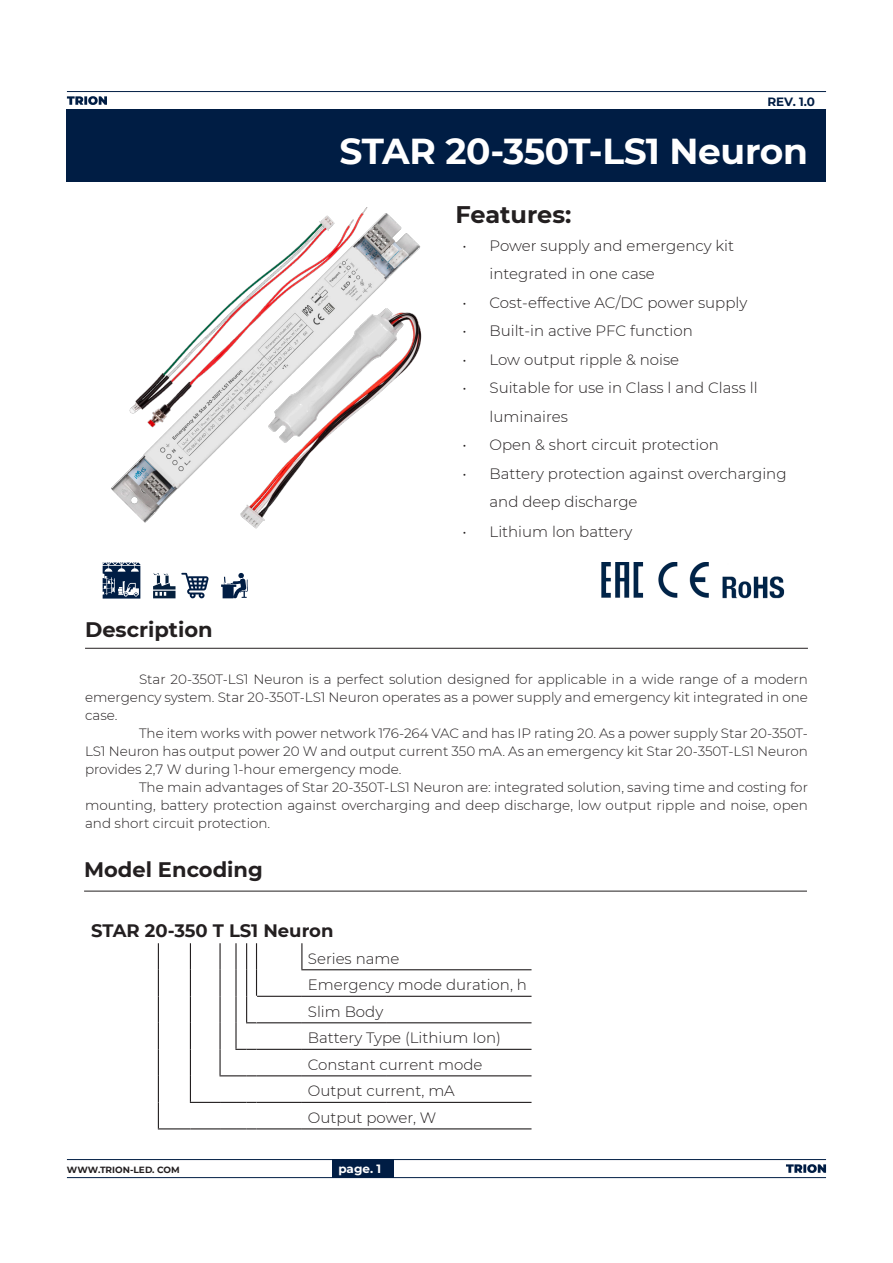
<style>
.page{position:relative;width:893px;height:1263px;background:#fff}
.page>*{position:absolute;margin:0;border:0;box-sizing:border-box;transform-origin:0 0}
.t1{font:700 36px "Montserrat";letter-spacing:-.015em;color:#fff}
.t2{font:700 24px "Montserrat";color:#231f20}
.t3{font:700 21px "Montserrat";color:#231f20}
.t4{font:700 18px "Montserrat";color:#231f20}
.t5{font:300 15px/28.5px "Montserrat";color:#231f20}
.t6{font:300 13.5px/18px "Montserrat";color:#231f20;text-align:justify}
.t7{font:700 12px "Montserrat";color:#001d44}
.t8{font:700 12px "Montserrat";color:#fff}
.t9{font:700 9px "Montserrat";color:#231f20}
</style>
<div class="page">
<hr style="left:67px;top:91px;width:759px;height:1px;background:#001d44">
<svg style="left:67px;top:96px;width:40px;height:9px"></svg>
<hr style="left:67px;top:1159px;width:759px;height:1px;background:#001d44">
<hr style="left:67px;top:1177px;width:759px;height:1px;background:#001d44">
<div style="left:332px;top:1159px;width:62px;height:18px;background:#001d44"></div>
<svg style="left:786px;top:1164px;width:40px;height:9px"></svg>
<div style="left:67px;top:109px;width:759px;height:73px;background:#001d44"></div>
<svg style="left:103px;top:562px;width:37px;height:37px"></svg>
<svg style="left:221px;top:573px;width:27px;height:26px"></svg>
<img style="left:111px;top:207px;width:311px;height:322px">
<hr style="left:219px;top:943px;width:2px;height:27px;background:#231f20">
<hr style="left:219px;top:970px;width:2px;height:26px;background:#231f20">
<hr style="left:219px;top:996px;width:2px;height:27px;background:#231f20">
<hr style="left:219px;top:1023px;width:2px;height:26px;background:#231f20">
<hr style="left:219px;top:1049px;width:2px;height:26px;background:#231f20">
<svg style="left:219px;top:1075px;width:37px;height:1px"></svg>
<hr style="left:256px;top:1075px;width:46px;height:1px;background:#231f20">
<hr style="left:302px;top:1075px;width:84px;height:1px;background:#231f20">
<hr style="left:386px;top:1075px;width:145px;height:1px;background:#231f20">
<hr style="left:158px;top:1128px;width:32px;height:1px;background:#231f20">
<hr style="left:190px;top:1128px;width:30px;height:1px;background:#231f20">
<svg style="left:220px;top:1128px;width:36px;height:1px"></svg>
<hr style="left:256px;top:1128px;width:46px;height:1px;background:#231f20">
<hr style="left:302px;top:1128px;width:84px;height:1px;background:#231f20">
<hr style="left:386px;top:1128px;width:145px;height:1px;background:#231f20">
<hr style="left:190px;top:1102px;width:30px;height:1px;background:#231f20">
<svg style="left:220px;top:1102px;width:36px;height:1px"></svg>
<hr style="left:256px;top:1102px;width:46px;height:1px;background:#231f20">
<hr style="left:302px;top:1102px;width:84px;height:1px;background:#231f20">
<hr style="left:386px;top:1102px;width:145px;height:1px;background:#231f20">
<svg style="left:190px;top:943px;width:1px;height:159px"></svg>
<svg style="left:158px;top:943px;width:1px;height:185px"></svg>
<svg style="left:301px;top:943px;width:1px;height:106px"></svg>
<hr style="left:301px;top:969px;width:85px;height:1px;background:#231f20">
<hr style="left:386px;top:969px;width:145px;height:1px;background:#231f20">
<hr style="left:257px;top:996px;width:45px;height:1px;background:#231f20">
<hr style="left:302px;top:996px;width:84px;height:1px;background:#231f20">
<hr style="left:386px;top:996px;width:145px;height:1px;background:#231f20">
<hr style="left:302px;top:1022px;width:84px;height:1px;background:#231f20">
<hr style="left:386px;top:1022px;width:145px;height:1px;background:#231f20">
<hr style="left:256px;top:1049px;width:46px;height:1px;background:#231f20">
<hr style="left:302px;top:1049px;width:84px;height:1px;background:#231f20">
<hr style="left:386px;top:1049px;width:145px;height:1px;background:#231f20">
<hr style="left:256px;top:1022px;width:46px;height:1px;background:#231f20">
<svg style="left:235px;top:943px;width:22px;height:107px"></svg>
<hr style="left:84px;top:891px;width:723px;height:1px;background:#231f20">
<hr style="left:85px;top:648px;width:723px;height:1px;background:#231f20">
<img style="left:602px;top:562px;width:183px;height:36px">
<svg style="left:153px;top:573px;width:56px;height:25px"></svg>
<p class="t7" style="left:767px;top:93px;width:49px">REV. 1.0</p>
<p class="t1" style="left:339px;top:125px;width:470px">STAR 20-350T-LS1 Neuron</p>
<p class="t2" style="left:456px;top:197px;width:117px">Features:</p>
<p class="t3" style="left:85px;top:614px;width:129px">Description</p>
<p class="t5" style="left:490px;top:231px;width:246px;text-indent:-27px">• Power supply and emergency kit integrated in one case</p>
<p class="t5" style="left:463px;top:288px;width:286px">• Cost-effective AC/DC power supply</p>
<p class="t5" style="left:463px;top:316px;width:232px">• Built-in active PFC function</p>
<p class="t5" style="left:463px;top:345px;width:218px">• Low output ripple &amp; noise</p>
<p class="t5" style="left:490px;top:373px;width:270px;text-indent:-27px">• Suitable for use in Class l and Class ll luminaires</p>
<p class="t5" style="left:463px;top:430px;width:258px">• Open &amp; short circuit protection</p>
<p class="t5" style="left:490px;top:459px;width:299px;text-indent:-27px">• Battery protection against overcharging and deep discharge</p>
<p class="t5" style="left:463px;top:517px;width:171px">• Lithium lon battery</p>
<p class="t6" style="left:85px;top:670px;width:724px;text-indent:54px">Star 20-350T-LS1 Neuron is a perfect solution designed for applicable in a wide range of a modern emergency system. Star 20-350T-LS1 Neuron operates as a power supply and emergency kit integrated in one case.</p>
<p class="t6" style="left:85px;top:724px;width:724px;text-indent:54px">The item works with power network 176-264 VAC and has IP rating 20. As a power supply Star 20-350T-LS1 Neuron has output power 20 W and output current 350 mA. As an emergency kit Star 20-350T-LS1 Neuron provides 2,7 W during 1-hour emergency mode.</p>
<p class="t6" style="left:85px;top:778px;width:724px;text-indent:54px">The main advantages of Star 20-350T-LS1 Neuron are: integrated solution, saving time and costing for mounting, battery protection against overcharging and deep discharge, low output ripple and noise, open and short circuit protection.</p>
<p class="t3" style="left:84px;top:855px;width:180px">Model Encoding</p>
<p class="t4" style="left:91px;top:918px;width:244px">STAR 20-350 T LS1 Neuron</p>
<p class="t5" style="left:308px;top:944px;width:93px">Series name</p>
<p class="t5" style="left:308px;top:970px;width:221px">Emergency mode duration, h</p>
<p class="t5" style="left:308px;top:997px;width:77px">Slim Body</p>
<p class="t5" style="left:308px;top:1023px;width:195px">Battery Type (Lithium Ion)</p>
<p class="t5" style="left:308px;top:1050px;width:176px">Constant current mode</p>
<p class="t5" style="left:308px;top:1076px;width:148px">Output current, mA</p>
<p class="t5" style="left:308px;top:1103px;width:130px">Output power, W</p>
<p class="t9" style="left:67px;top:1163px;width:114px">WWW.TRION-LED. COM</p>
<p class="t8" style="left:338px;top:1160px;width:44px">page. 1</p>
</div>
